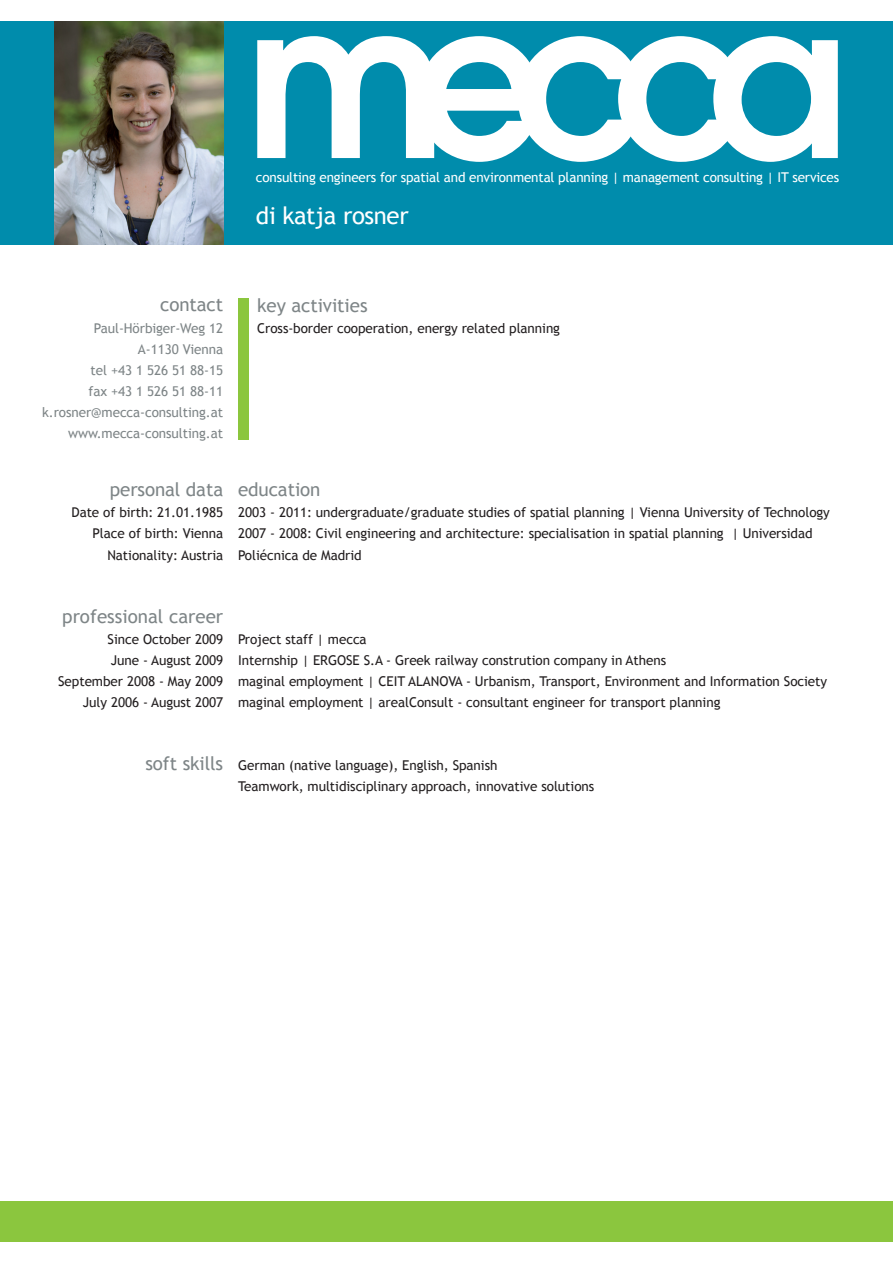
<style>
.page{position:relative;width:893px;height:1263px;background:#fff}
.page>*{position:absolute;margin:0;border:0;box-sizing:border-box;transform-origin:0 0}
.t1{font:24px "Trebuchet MS";letter-spacing:-.015em;color:#fff}
.t2{font:18.75px "Trebuchet MS";letter-spacing:-.005em;color:#7e8587}
.t3{font:13.5px/21px "Trebuchet MS";letter-spacing:-.005em;color:#231f20}
.t4{font:13.5px/21px "Trebuchet MS";letter-spacing:-.005em;color:#7e8587;text-align:right}
.t5{font:13.5px "Trebuchet MS";letter-spacing:-.015em;color:#fff}
</style>
<div class="page">
<div style="left:0;top:21px;width:893px;height:224px;background:#008cac"></div>
<img style="left:54px;top:21px;width:169px;height:224px">
<svg style="left:257px;top:36px;width:581px;height:126px"></svg>
<div style="left:0;top:1201px;width:893px;height:41px;background:#8bc63e"></div>
<div style="left:238px;top:298px;width:11px;height:141px;background:#8bc63e"></div>
<p class="t5" style="left:256px;top:169px;width:585px">consulting engineers for spatial and environmental planning | management consulting | IT services</p>
<h1 class="t1" style="left:256px;top:201px;width:154px">di katja rosner</h1>
<h2 class="t2" style="left:160px;top:294px;width:64px">contact</h2>
<p class="t4" style="left:42px;top:317px;width:183px">Paul-Hörbiger-Weg 12<br>A-1130 Vienna<br>tel +43 1 526 51 88-15<br>fax +43 1 526 51 88-11 k.rosner@mecca-consulting.at www.mecca-consulting.at</p>
<h2 class="t2" style="left:257px;top:294px;width:112px">key activities</h2>
<p class="t3" style="left:257px;top:317px;width:304px">Cross-border cooperation, energy related planning</p>
<h2 class="t2" style="left:110px;top:479px;width:115px">personal data</h2>
<p class="t3" style="left:71px;top:502px;width:153px;text-align:right">Date of birth: 21.01.1985<br>Place of birth: Vienna<br>Nationality: Austria</p>
<h2 class="t2" style="left:238px;top:479px;width:84px">education</h2>
<p class="t3" style="left:238px;top:502px;width:593px">2003 - 2011: undergraduate/graduate studies of spatial planning | Vienna University of Technology<br>2007 - 2008: Civil engineering and architecture: specialisation in spatial planning | Universidad<br>Poliécnica de Madrid</p>
<h2 class="t2" style="left:62px;top:605px;width:162px">professional career</h2>
<p class="t3" style="left:58px;top:628px;width:166px;text-align:right">Since October 2009<br>June - August 2009<br>September 2008 - May 2009<br>July 2006 - August 2007</p>
<p class="t3" style="left:238px;top:628px;width:590px">Project staff | mecca<br>Internship | ERGOSE S.A - Greek railway constrution company in Athens<br>maginal employment | CEIT ALANOVA - Urbanism, Transport, Environment and Information Society maginal employment | arealConsult - consultant engineer for transport planning</p>
<h2 class="t2" style="left:145px;top:752px;width:79px">soft skills</h2>
<p class="t3" style="left:238px;top:755px;width:358px">German (native language), English, Spanish<br>Teamwork, multidisciplinary approach, innovative solutions</p>
</div>
